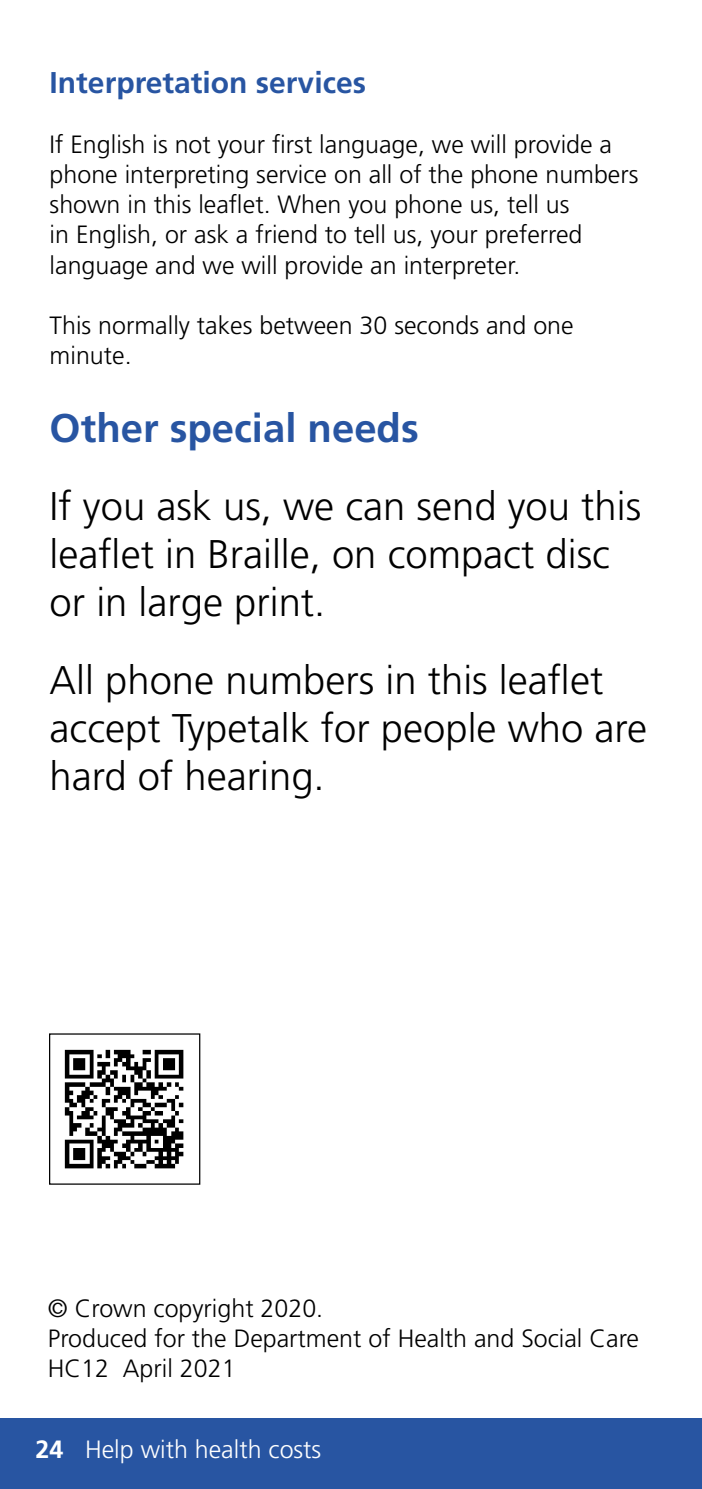
<style>
.page{position:relative;width:702px;height:1489px;background:#fff}
.page>*{position:absolute;margin:0;border:0;box-sizing:border-box;transform-origin:0 0}
.t1{font:300 40px/48px "Frutiger LT Std";color:#000}
.t2{font:700 40px "Frutiger LT Std";color:#2855a2}
.t3{font:700 30px "Frutiger LT Std";color:#2855a2}
.t4{font:300 25px/30px "Frutiger LT Std";color:#000}
.t5{font:300 25px "Frutiger LT Std";color:#fff}
.s1{font-weight:700}
</style>
<div class="page">
<div style="left:0;top:1417px;width:702px;height:71px;background:#2855a2"></div>
<img style="left:64px;top:1049px;width:120px;height:120px">
<div style="left:49px;top:1033px;width:151px;height:151px;border:1px solid #000"></div>
<p class="t3" style="left:50px;top:65px;width:318px">Interpretation services</p>
<p class="t4" style="left:50px;top:130px;width:590px">If English is not your first language, we will provide a phone interpreting service on all of the phone numbers shown in this leaflet. When you phone us, tell us<br>in English, or ask a friend to tell us, your preferred language and we will provide an interpreter.</p>
<p class="t4" style="left:50px;top:310px;width:525px">This normally takes between 30 seconds and one minute.</p>
<h1 class="t2" style="left:50px;top:404px;width:370px">Other special needs</h1>
<h1 class="t1" style="left:50px;top:482px;width:593px">If you ask us, we can send you this leaflet in Braille, on compact disc or in large print.</h1>
<h1 class="t1" style="left:50px;top:656px;width:599px">All phone numbers in this leaflet accept Typetalk for people who are hard of hearing.</h1>
<p class="t4" style="left:48px;top:1293px;width:592px">© Crown copyright 2020.<br>Produced for the Department of Health and Social Care<br>HC12 April 2021</p>
<p class="t5" style="left:35px;top:1435px;width:287px"><span class="s1">24</span> Help with health costs</p>
</div>
